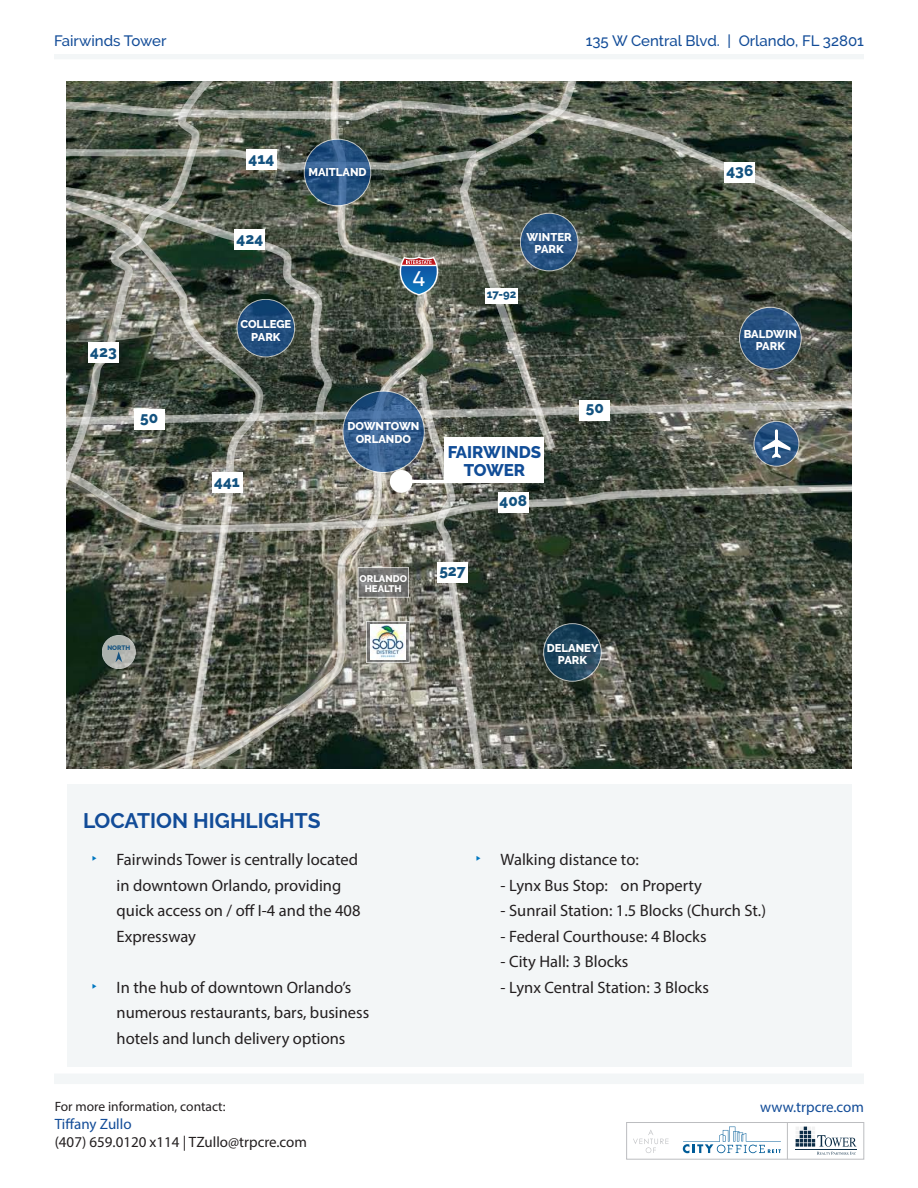
<style>
.page{position:relative;width:918px;height:1188px;background:#fff}
.page>*{position:absolute;margin:0;border:0;box-sizing:border-box;transform-origin:0 0}
.t1{font:500 21.15px "Gilroy";color:#fff}
.t2{font:700 21px "Raleway";color:#124c98}
.t3{font:800 16.8px/18px "Raleway";color:#114d97;text-align:center}
.t4{font:16.5px/25.5px "Myriad Pro";color:#231f20}
.t5{font:800 15.45px "Raleway";color:#13527f}
.t6{font:500 15px "Raleway";color:#124c98}
.t7{font:15px "Myriad Pro";color:#231f20}
.t8{font:15px "Myriad Pro";color:#124c98}
.t9{font:13.5px "Myriad Pro";color:#231f20}
.t10{font:800 11.25px/12.5px "Raleway";color:#fff;text-align:center}
.t11{font:800 11.25px "Raleway";color:#13527f}
.t12{font:800 9.6px/10.6px "Raleway";color:#fff;text-align:center}
.t13{font:800 6.45px "Raleway";color:#13527f}
.s1{font-family:"Athelas";font-weight:700;font-size:21px;color:#0077c0}
</style>
<div class="page">
<div style="left:54px;top:1074px;width:810px;height:10px;background:#f3f6f7"></div>
<div style="left:54px;top:54px;width:810px;height:5px;background:#f3f6f7"></div>
<div style="left:626px;top:1122px;width:238px;height:37px;background:#fff;border:1px solid #bcbdc0"></div>
<svg style="left:683px;top:1127px;width:98px;height:26px"></svg>
<svg style="left:633px;top:1130px;width:36px;height:23px"></svg>
<hr style="left:787px;top:1122px;width:1px;height:37px;background:#bcbdc0">
<hr style="left:795px;top:1149px;width:61px;height:1px;background:#0d2e47">
<svg style="left:796px;top:1127px;width:60px;height:28px"></svg>
<div style="left:67px;top:784px;width:784px;height:283px;background:#f3f6f7"></div>
<img style="left:577px;top:82px;width:274px;height:687px">
<svg style="left:577px;top:364px;width:274px;height:63px;background:#707267"></svg>
<svg style="left:577px;top:446px;width:274px;height:87px;background:#4a5246"></svg>
<svg style="left:577px;top:97px;width:274px;height:252px;background:#454e41"></svg>
<svg style="left:754px;top:421px;width:45px;height:45px"></svg>
<div style="left:754px;top:421px;width:45px;height:46px;border:1px solid #fff;border-radius:50%"></div>
<svg style="left:762px;top:429px;width:28px;height:29px"></svg>
<div style="left:580px;top:400px;width:30px;height:20px;background:#fff"></div>
<div style="left:725px;top:162px;width:30px;height:21px;background:#fff"></div>
<svg style="left:544px;top:624px;width:57px;height:57px"></svg>
<svg style="left:739px;top:307px;width:62px;height:62px;background:#2b5583"></svg>
<div style="left:739px;top:307px;width:63px;height:62px;border:1px solid #fff;border-radius:50%"></div>
<svg style="left:67px;top:82px;width:510px;height:687px;background:#60675e"></svg>
<p class="t6" style="left:54px;top:32px;width:114px">Fairwinds Tower</p>
<p class="t6" style="left:586px;top:32px;width:280px">135 W Central Blvd. | Orlando, FL 32801</p>
<p class="t5" style="left:90px;top:343px;width:28px">423</p>
<p class="t5" style="left:140px;top:409px;width:20px">50</p>
<p class="t13" style="left:107px;top:644px;width:24px">NORTH</p>
<p class="t5" style="left:249px;top:150px;width:27px">414</p>
<p class="t5" style="left:237px;top:230px;width:28px">424</p>
<p class="t10" style="left:308px;top:166px;width:60px">MAITLAND</p>
<p class="t10" style="left:240px;top:318px;width:52px">COLLEGE<br>PARK</p>
<p class="t1" style="left:413px;top:265px;width:14px">4</p>
<p class="t10" style="left:527px;top:230px;width:47px">WINTER<br>PARK</p>
<p class="t11" style="left:487px;top:288px;width:31px">17-92</p>
<p class="t5" style="left:214px;top:473px;width:27px">441</p>
<p class="t10" style="left:347px;top:420px;width:74px">DOWNTOWN<br>ORLANDO</p>
<p class="t3" style="left:448px;top:443px;width:95px">FAIRWINDS<br>TOWER</p>
<p class="t5" style="left:500px;top:492px;width:29px">408</p>
<p class="t5" style="left:586px;top:399px;width:20px">50</p>
<p class="t12" style="left:360px;top:573px;width:49px">ORLANDO<br>HEALTH</p>
<p class="t5" style="left:439px;top:561px;width:28px">527</p>
<p class="t10" style="left:547px;top:642px;width:53px">DELANEY<br>PARK</p>
<p class="t5" style="left:726px;top:161px;width:28px">436</p>
<p class="t10" style="left:744px;top:328px;width:55px">BALDWIN<br>PARK</p>
<p class="t2" style="left:83px;top:809px;width:239px">LOCATION HIGHLIGHTS</p>
<p class="t4" style="left:117px;top:847px;width:245px;text-indent:-27px"><span class="s1">△</span> Fairwinds Tower is centrally located in downtown Orlando, providing quick access on / off I-4 and the 408<br>Expressway</p>
<p class="t4" style="left:117px;top:974px;width:254px;text-indent:-27px"><span class="s1">△</span> In the hub of downtown Orlando’s numerous restaurants, bars, business hotels and lunch delivery options</p>
<p class="t4" style="left:474px;top:847px;width:167px"><span class="s1">△</span> Walking distance to:</p>
<p class="t4" style="left:501px;top:872px;width:203px">- Lynx Bus Stop: on Property</p>
<p class="t4" style="left:501px;top:898px;width:267px">- Sunrail Station: 1.5 Blocks (Church St.)</p>
<p class="t4" style="left:501px;top:923px;width:207px">- Federal Courthouse: 4 Blocks</p>
<p class="t4" style="left:501px;top:949px;width:129px">- City Hall: 3 Blocks</p>
<p class="t4" style="left:501px;top:974px;width:210px">- Lynx Central Station: 3 Blocks</p>
<p class="t9" style="left:55px;top:1098px;width:172px">For more information, contact:</p>
<p class="t8" style="left:760px;top:1098px;width:105px">www.trpcre.com</p>
<p class="t8" style="left:55px;top:1115px;width:78px">Tiffany Zullo</p>
<p class="t7" style="left:55px;top:1133px;width:254px">(407) 659.0120 x114 | TZullo@trpcre.com</p>
</div>
